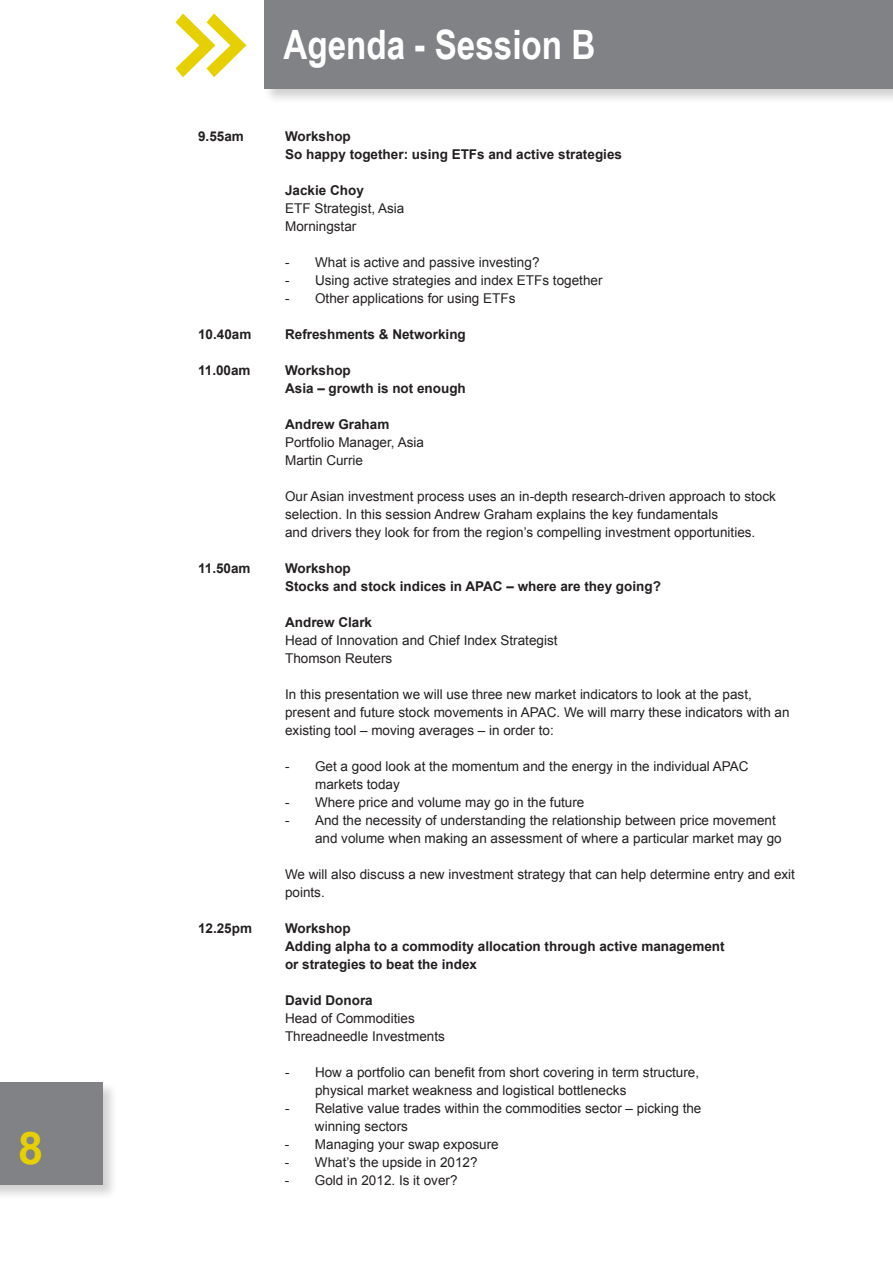
<style>
.page{position:relative;width:893px;height:1263px;background:#fff}
.page>*{position:absolute;margin:0;border:0;box-sizing:border-box;transform-origin:0 0}
.t1{font:700 45px "Arial";color:#e7d002}
.t2{font:700 40.5px "Arial Narrow";color:#fff}
.t3{font:13.5px/18px "Arial";color:#231f20}
.t4{font:700 13.5px/18px "Arial";color:#231f20}
</style>
<div class="page">
<div style="left:0;top:1081px;width:118px;height:120px;background:#231f20;opacity:.2"></div>
<div style="left:0;top:1082px;width:102px;height:103px;background:#808285"></div>
<hr style="left:892px;top:1082px;width:1px;height:103px;background:#808285">
<div style="left:263px;top:0;width:630px;height:104px;background:#231f20;opacity:.2"></div>
<div style="left:264px;top:0;width:629px;height:88px;background:#808285"></div>
<svg style="left:175px;top:13px;width:71px;height:64px"></svg>
<h1 class="t1" style="left:18px;top:1118px;width:27px">8</h1>
<h2 class="t2" style="left:283px;top:14px;width:313px">Agenda - Session B</h2>
<p class="t4" style="left:198px;top:127px;width:47px">9.55am</p>
<p class="t4" style="left:285px;top:127px;width:338px">Workshop<br>So happy together: using ETFs and active strategies</p>
<p class="t4" style="left:285px;top:181px;width:80px">Jackie Choy</p>
<p class="t3" style="left:285px;top:199px;width:121px">ETF Strategist, Asia<br>Morningstar</p>
<p class="t3" style="left:285px;top:253px;width:256px">- What is active and passive investing?</p>
<p class="t3" style="left:285px;top:271px;width:319px">- Using active strategies and index ETFs together</p>
<p class="t3" style="left:285px;top:289px;width:232px">- Other applications for using ETFs</p>
<p class="t4" style="left:198px;top:325px;width:55px">10.40am</p>
<p class="t4" style="left:285px;top:325px;width:182px">Refreshments &amp; Networking</p>
<p class="t4" style="left:198px;top:361px;width:54px">11.00am</p>
<p class="t4" style="left:285px;top:361px;width:182px">Workshop<br>Asia – growth is not enough</p>
<p class="t4" style="left:285px;top:415px;width:106px">Andrew Graham</p>
<p class="t3" style="left:285px;top:433px;width:140px">Portfolio Manager, Asia<br>Martin Currie</p>
<p class="t3" style="left:285px;top:487px;width:492px">Our Asian investment process uses an in-depth research-driven approach to stock selection. In this session Andrew Graham explains the key fundamentals<br>and drivers they look for from the region’s compelling investment opportunities.</p>
<p class="t4" style="left:198px;top:559px;width:54px">11.50am</p>
<p class="t4" style="left:285px;top:559px;width:377px">Workshop<br>Stocks and stock indices in APAC – where are they going?</p>
<p class="t4" style="left:285px;top:613px;width:89px">Andrew Clark</p>
<p class="t3" style="left:285px;top:631px;width:274px">Head of Innovation and Chief Index Strategist<br>Thomson Reuters</p>
<p class="t3" style="left:285px;top:685px;width:506px">In this presentation we will use three new market indicators to look at the past, present and future stock movements in APAC. We will marry these indicators with an existing tool – moving averages – in order to:</p>
<p class="t3" style="left:315px;top:757px;width:435px;text-indent:-30px">- Get a good look at the momentum and the energy in the individual APAC markets today</p>
<p class="t3" style="left:285px;top:793px;width:301px">- Where price and volume may go in the future</p>
<p class="t3" style="left:315px;top:811px;width:468px;text-indent:-30px">- And the necessity of understanding the relationship between price movement and volume when making an assessment of where a particular market may go</p>
<p class="t3" style="left:285px;top:865px;width:511px">We will also discuss a new investment strategy that can help determine entry and exit points.</p>
<p class="t4" style="left:198px;top:919px;width:56px">12.25pm</p>
<p class="t4" style="left:285px;top:919px;width:441px">Workshop<br>Adding alpha to a commodity allocation through active management or strategies to beat the index</p>
<p class="t4" style="left:285px;top:991px;width:89px">David Donora</p>
<p class="t3" style="left:285px;top:1009px;width:161px">Head of Commodities<br>Threadneedle Investments</p>
<p class="t3" style="left:315px;top:1063px;width:386px;text-indent:-30px">- How a portfolio can benefit from short covering in term structure, physical market weakness and logistical bottlenecks</p>
<p class="t3" style="left:315px;top:1099px;width:388px;text-indent:-30px">- Relative value trades within the commodities sector – picking the winning sectors</p>
<p class="t3" style="left:285px;top:1135px;width:215px">- Managing your swap exposure</p>
<p class="t3" style="left:285px;top:1153px;width:194px">- What’s the upside in 2012?</p>
<p class="t3" style="left:285px;top:1171px;width:174px">- Gold in 2012. Is it over?</p>
</div>
